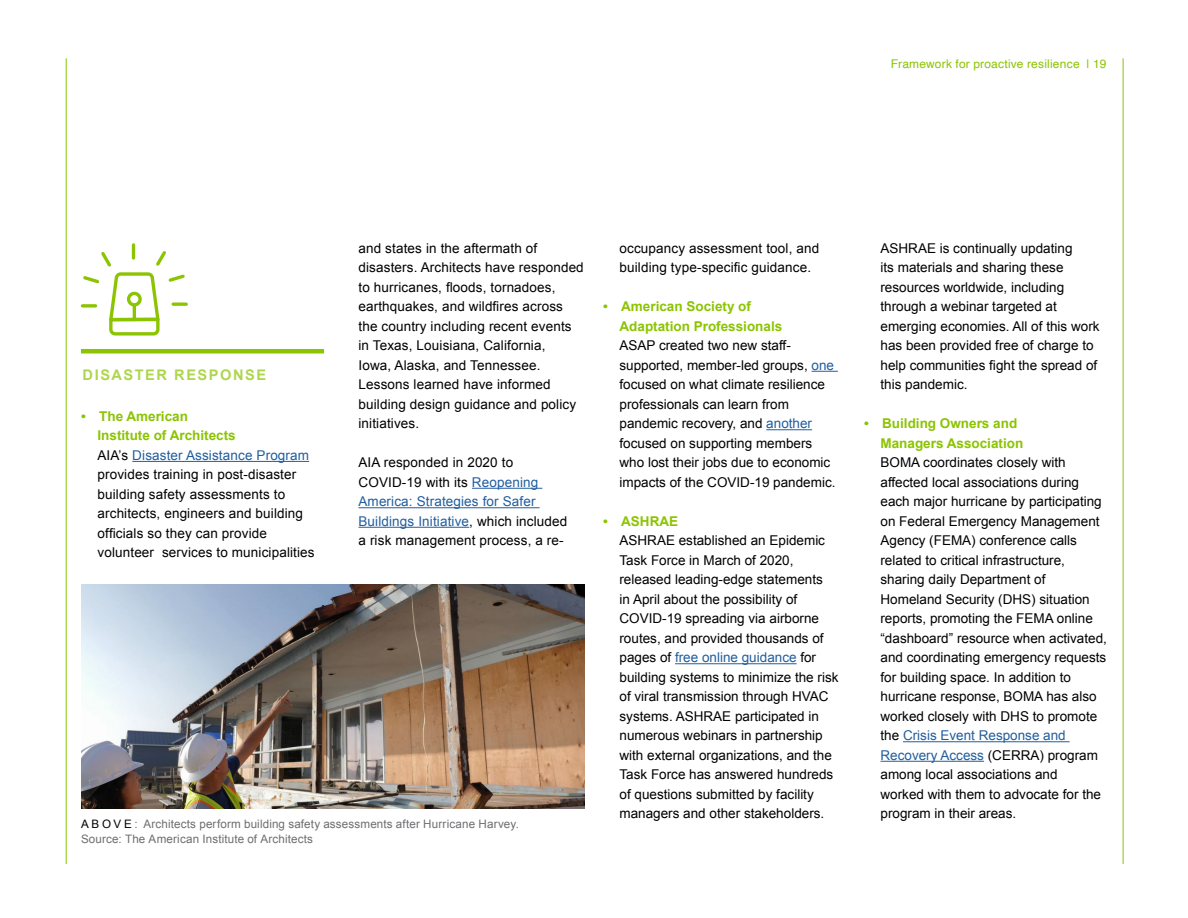
<style>
.page{position:relative;width:1188px;height:918px;background:#fff}
.page>*{position:absolute;margin:0;border:0;box-sizing:border-box;transform-origin:0 0}
.t1{font:700 14.7px "Arial";letter-spacing:.105em;color:#aed64d}
.t2{font:13.5px/19.5px "Arial";color:#000}
.t3{font:700 13.5px/19.5px "Arial";color:#8bc400}
.t4{font:12px "Helvetica";letter-spacing:.015em;color:#8bc400}
.t5{font:11.7px/15px "Arial";letter-spacing:.015em;color:#6d6e71}
.s1{font-weight:700;color:#8bc400}
.s2{color:#215e9e}
.s3{color:#000}
</style>
<div class="page">
<hr style="left:1123px;top:58px;width:1px;height:806px;background:#8bc400">
<hr style="left:66px;top:58px;width:1px;height:806px;background:#8bc400">
<hr style="left:903px;top:741px;width:167px;height:1px;background:#215e9e">
<hr style="left:881px;top:761px;width:103px;height:1px;background:#215e9e">
<hr style="left:132px;top:461px;width:177px;height:1px;background:#215e9e">
<hr style="left:81px;top:349px;width:243px;height:4px;background:#8bc400">
<hr style="left:472px;top:488px;width:70px;height:1px;background:#215e9e">
<hr style="left:359px;top:507px;width:181px;height:1px;background:#215e9e">
<hr style="left:359px;top:527px;width:110px;height:1px;background:#215e9e">
<svg style="left:812px;top:371px;width:26px;height:1px"></svg>
<hr style="left:766px;top:429px;width:46px;height:1px;background:#215e9e">
<hr style="left:675px;top:663px;width:122px;height:1px;background:#215e9e">
<svg style="left:80px;top:243px;width:108px;height:93px"></svg>
<img style="left:81px;top:584px;width:504px;height:225px">
<p class="t4" style="left:891px;top:54px;width:217px">Framework for proactive resilience | 19</p>
<p class="t1" style="left:82px;top:366px;width:185px">DISASTER RESPONSE</p>
<p class="t2" style="left:97px;top:407px;width:219px;text-indent:-16px"><span class="s1">• The American<br>Institute of Architects<br></span>AIA’s <span class="s2">Disaster Assistance Program </span>provides training in post-disaster building safety assessments to architects, engineers and building officials so they can provide volunteer services to municipalities</p>
<p class="t2" style="left:359px;top:238px;width:227px">and states in the aftermath of disasters. Architects have responded to hurricanes, floods, tornadoes, earthquakes, and wildfires across the country including recent events in Texas, Louisiana, California,<br>Iowa, Alaska, and Tennessee.<br>Lessons learned have informed building design guidance and policy initiatives.</p>
<p class="t2" style="left:359px;top:453px;width:210px">AIA responded in 2020 to<br>COVID-19 with its <span class="s2">Reopening<br>America: Strategies for Safer<br>Buildings Initiative</span>, which included a risk management process, a re-</p>
<p class="t5" style="left:81px;top:817px;width:439px"><span class="s3">A B O V E</span> : Architects perform building safety assessments after Hurricane Harvey.<br>Source: The American Institute of Architects</p>
<p class="t2" style="left:620px;top:238px;width:201px">occupancy assessment tool, and building type-specific guidance.</p>
<p class="t3" style="left:620px;top:297px;width:164px;text-indent:-16px">• American Society of<br>Adaptation Professionals</p>
<p class="t2" style="left:620px;top:336px;width:218px">ASAP created two new staff&shy;supported, member-led groups, <span class="s2">one </span>focused on what climate resilience professionals can learn from pandemic recovery, and <span class="s2">another </span>focused on supporting members who lost their jobs due to economic impacts of the COVID-19 pandemic.</p>
<p class="t3" style="left:603px;top:512px;width:77px">• ASHRAE</p>
<p class="t2" style="left:620px;top:531px;width:221px">ASHRAE established an Epidemic Task Force in March of 2020, released leading-edge statements<br>in April about the possibility of COVID-19 spreading via airborne routes, and provided thousands of pages of <span class="s2">free online guidance</span> for building systems to minimize the risk of viral transmission through HVAC systems. ASHRAE participated in numerous webinars in partnership with external organizations, and the Task Force has answered hundreds of questions submitted by facility managers and other stakeholders.</p>
<p class="t2" style="left:881px;top:238px;width:221px">ASHRAE is continually updating<br>its materials and sharing these resources worldwide, including through a webinar targeted at emerging economies. All of this work has been provided free of charge to help communities fight the spread of this pandemic.</p>
<p class="t3" style="left:881px;top:414px;width:144px;text-indent:-16px">• Building Owners and<br>Managers Association</p>
<p class="t2" style="left:881px;top:453px;width:228px">BOMA coordinates closely with affected local associations during each major hurricane by participating on Federal Emergency Management Agency (FEMA) conference calls related to critical infrastructure, sharing daily Department of Homeland Security (DHS) situation reports, promoting the FEMA online “dashboard” resource when activated, and coordinating emergency requests for building space. In addition to hurricane response, BOMA has also worked closely with DHS to promote the <span class="s2">Crisis Event Response and Recovery Access</span> (CERRA) program among local associations and<br>worked with them to advocate for the program in their areas.</p>
</div>
